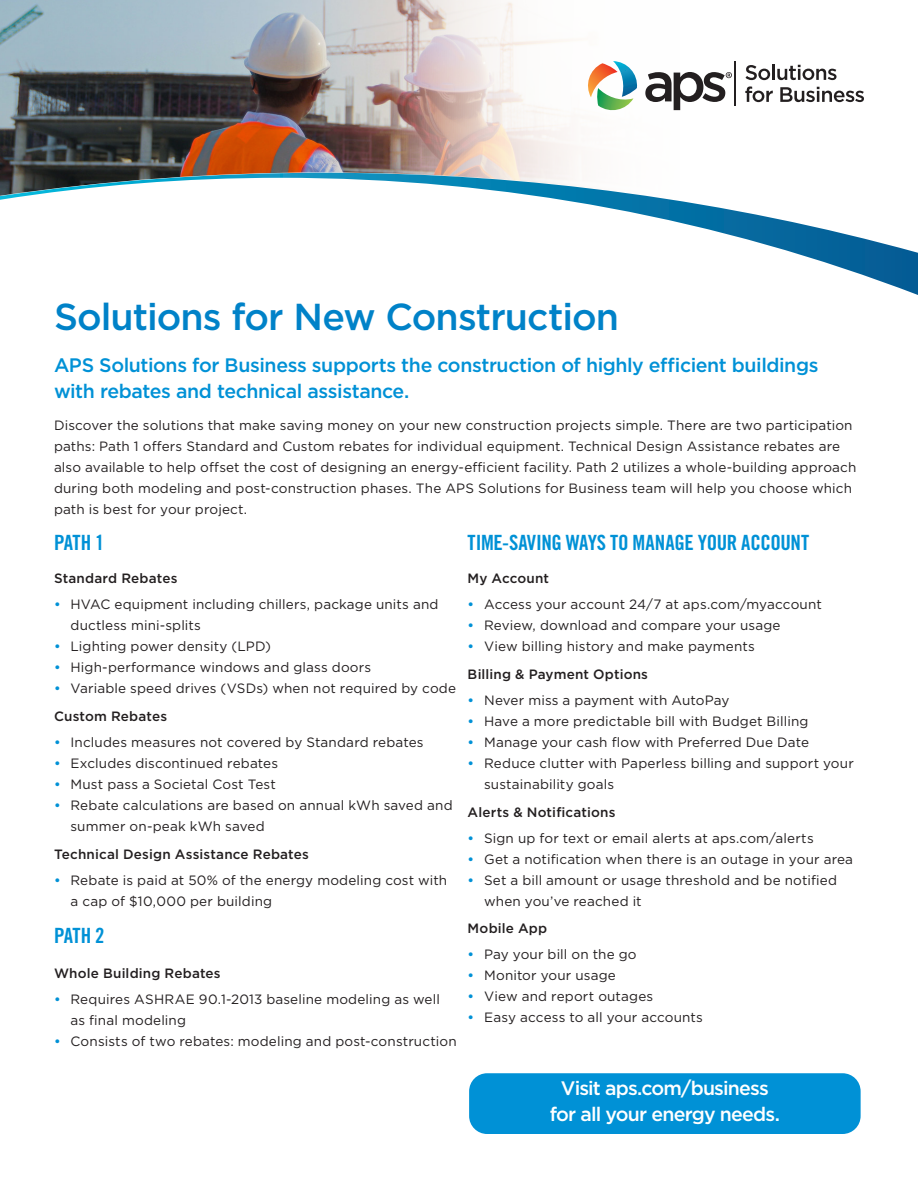
<style>
.page{position:relative;width:918px;height:1188px;background:#fff}
.page>*{position:absolute;margin:0;border:0;box-sizing:border-box;transform-origin:0 0}
.t1{font:500 37.5px "Gotham";letter-spacing:-.025em;color:#0082c8}
.H4{font:21px "Trade Gothic LT Std Bd Cn 20";letter-spacing:-.02em;color:#0091d6}
.H4-2{font:500 19.5px/25.5px "Gotham";letter-spacing:-.02em;color:#0091d6}
.Subhead_01{font:500 19.5px/25.5px "Gotham";letter-spacing:-.04em;color:#fff;text-align:center}
.H4-3{font:13.5px/21px "Gotham";letter-spacing:.01em;color:#231f20}
.H4-4{font:500 13.5px "Gotham";letter-spacing:.01em;color:#231f20}
.s1{font-weight:500;color:#0091d6}
</style>
<div class="page">
<div style="left:469px;top:1073px;width:392px;height:61px;background:#0091d6;border-radius:18px"></div>
<img style="left:0;top:0;width:861px;height:173px">
<svg style="left:0;top:173px;width:918px;height:122px"></svg>
<svg style="left:745px;top:65px;width:25px;height:15px"></svg>
<hr style="left:772px;top:65px;width:3px;height:15px;background:#231f20">
<svg style="left:777px;top:65px;width:60px;height:15px"></svg>
<svg style="left:745px;top:86px;width:28px;height:16px"></svg>
<svg style="left:780px;top:87px;width:84px;height:15px"></svg>
<hr style="left:735px;top:61px;width:1px;height:45px;background:#231f20">
<svg style="left:645px;top:72px;width:87px;height:38px"></svg>
<svg style="left:584px;top:61px;width:54px;height:53px"></svg>
<h1 class="t1" style="left:54px;top:292px;width:567px">Solutions for New Construction</h1>
<h2 class="H4-2" style="left:54px;top:352px;width:766px">APS Solutions for Business supports the construction of highly efficient buildings with rebates and technical assistance.</h2>
<h2 class="H4-3" style="left:54px;top:415px;width:804px">Discover the solutions that make saving money on your new construction projects simple. There are two participation paths: Path 1 offers Standard and Custom rebates for individual equipment. Technical Design Assistance rebates are also available to help offset the cost of designing an energy-efficient facility. Path 2 utilizes a whole-building approach during both modeling and post-construction phases. The APS Solutions for Business team will help you choose which path is best for your project.</h2>
<h2 class="H4" style="left:54px;top:530px;width:52px">PATH 1</h2>
<h2 class="H4-4" style="left:54px;top:569px;width:125px">Standard Rebates</h2>
<p class="H4-3" style="left:70px;top:593px;width:370px;text-indent:-16px"><span class="s1">•</span> HVAC equipment including chillers, package units and ductless mini-splits</p>
<p class="H4-3" style="left:54px;top:635px;width:218px"><span class="s1">•</span> Lighting power density (LPD)</p>
<p class="H4-3" style="left:54px;top:656px;width:319px"><span class="s1">•</span> High-performance windows and glass doors</p>
<p class="H4-3" style="left:54px;top:677px;width:404px"><span class="s1">•</span> Variable speed drives (VSDs) when not required by code</p>
<h2 class="H4-4" style="left:54px;top:707px;width:115px">Custom Rebates</h2>
<p class="H4-3" style="left:54px;top:731px;width:371px"><span class="s1">•</span> Includes measures not covered by Standard rebates</p>
<p class="H4-3" style="left:54px;top:752px;width:226px"><span class="s1">•</span> Excludes discontinued rebates</p>
<p class="H4-3" style="left:54px;top:773px;width:223px"><span class="s1">•</span> Must pass a Societal Cost Test</p>
<p class="H4-3" style="left:70px;top:794px;width:384px;text-indent:-16px"><span class="s1">•</span> Rebate calculations are based on annual kWh saved and summer on-peak kWh saved</p>
<h2 class="H4-4" style="left:54px;top:845px;width:256px">Technical Design Assistance Rebates</h2>
<p class="H4-3" style="left:70px;top:869px;width:378px;text-indent:-16px"><span class="s1">•</span> Rebate is paid at 50% of the energy modeling cost with a cap of $10,000 per building</p>
<h2 class="H4" style="left:54px;top:923px;width:52px">PATH 2</h2>
<h2 class="H4-4" style="left:54px;top:964px;width:168px">Whole Building Rebates</h2>
<p class="H4-3" style="left:70px;top:988px;width:371px;text-indent:-16px"><span class="s1">•</span> Requires ASHRAE 90.1-2013 baseline modeling as well as final modeling</p>
<p class="H4-3" style="left:54px;top:1030px;width:404px"><span class="s1">•</span> Consists of two rebates: modeling and post-construction</p>
<h2 class="H4" style="left:468px;top:530px;width:343px">TIME-SAVING WAYS TO MANAGE YOUR ACCOUNT</h2>
<h2 class="H4-4" style="left:468px;top:569px;width:83px">My Account</h2>
<p class="H4-3" style="left:468px;top:593px;width:356px"><span class="s1">•</span> Access your account 24/7 at aps.com/myaccount</p>
<p class="H4-3" style="left:468px;top:614px;width:314px"><span class="s1">•</span> Review, download and compare your usage</p>
<p class="H4-3" style="left:468px;top:635px;width:289px"><span class="s1">•</span> View billing history and make payments</p>
<h2 class="H4-4" style="left:468px;top:665px;width:182px">Billing &amp; Payment Options</h2>
<p class="H4-3" style="left:468px;top:689px;width:263px"><span class="s1">•</span> Never miss a payment with AutoPay</p>
<p class="H4-3" style="left:468px;top:710px;width:342px"><span class="s1">•</span> Have a more predictable bill with Budget Billing</p>
<p class="H4-3" style="left:468px;top:731px;width:343px"><span class="s1">•</span> Manage your cash flow with Preferred Due Date</p>
<p class="H4-3" style="left:484px;top:752px;width:371px;text-indent:-16px"><span class="s1">•</span> Reduce clutter with Paperless billing and support your sustainability goals</p>
<h2 class="H4-4" style="left:468px;top:803px;width:149px">Alerts &amp; Notifications</h2>
<p class="H4-3" style="left:468px;top:827px;width:348px"><span class="s1">•</span> Sign up for text or email alerts at aps.com/alerts</p>
<p class="H4-3" style="left:468px;top:848px;width:387px"><span class="s1">•</span> Get a notification when there is an outage in your area</p>
<p class="H4-3" style="left:484px;top:869px;width:354px;text-indent:-16px"><span class="s1">•</span> Set a bill amount or usage threshold and be notified when you’ve reached it</p>
<h2 class="H4-4" style="left:468px;top:920px;width:81px">Mobile App</h2>
<p class="H4-3" style="left:468px;top:944px;width:171px"><span class="s1">•</span> Pay your bill on the go</p>
<p class="H4-3" style="left:468px;top:965px;width:150px"><span class="s1">•</span> Monitor your usage</p>
<p class="H4-3" style="left:468px;top:986px;width:187px"><span class="s1">•</span> View and report outages</p>
<p class="H4-3" style="left:468px;top:1007px;width:237px"><span class="s1">•</span> Easy access to all your accounts</p>
<p class="Subhead_01" style="left:550px;top:1075px;width:232px">Visit aps.com/business for all your energy needs.</p>
</div>
